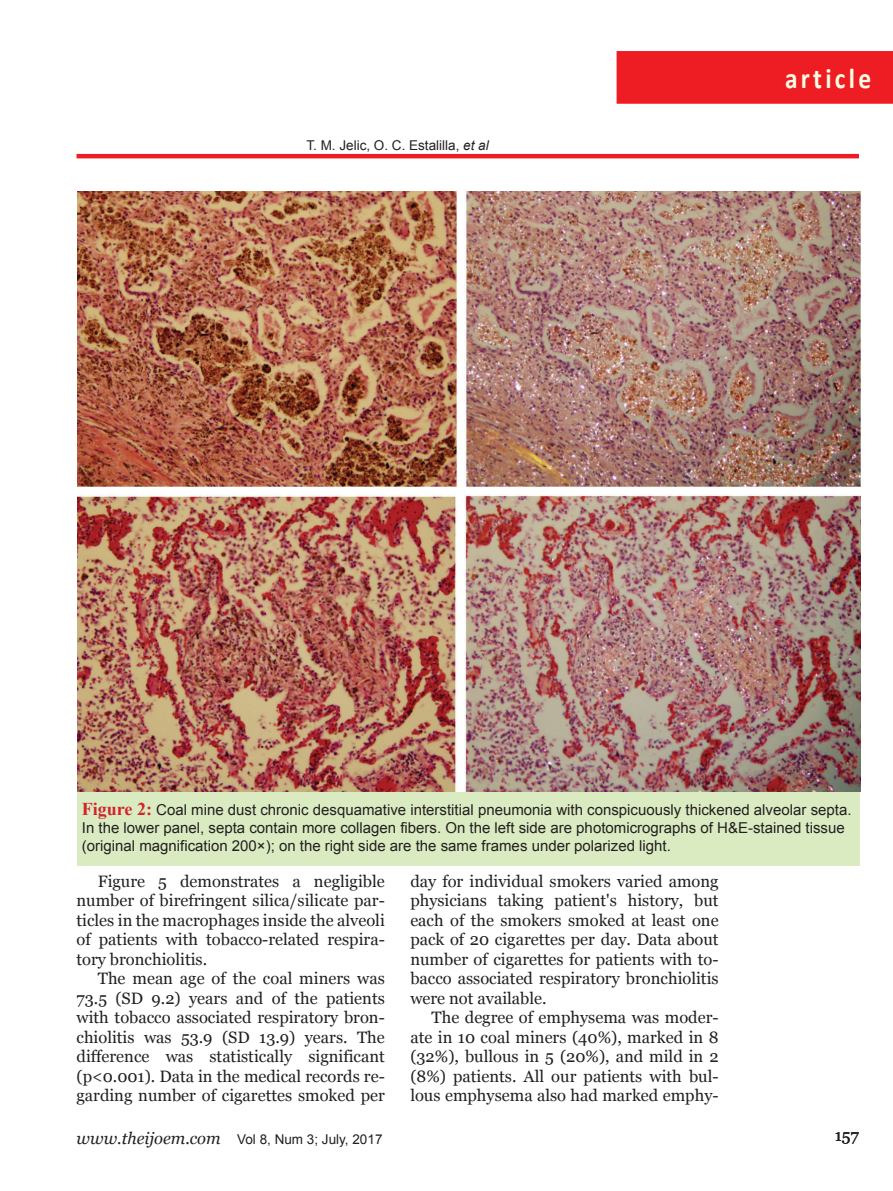
<style>
.page{position:relative;width:893px;height:1191px;background:#fff}
.page>*{position:absolute;margin:0;border:0;box-sizing:border-box;transform-origin:0 0}
.t1{font:700 28.8px "Calibri";letter-spacing:.13em;color:#fffce4;scale:.88 1}
.body{font:16.5px/19.5px "Georgia";color:#231f20;text-align:justify}
.Legend{font:15px/18px "Arial";color:#231f20}
.Running_Auth{font:13.5px "Arial";color:#231f20}
.s1{font-style:italic}
.s2{font-family:"Times New Roman";font-weight:700;font-size:18px;color:#d1232a}
.s3{font-family:"Georgia";font-style:italic;font-size:16.5px}
</style>
<div class="page">
<hr style="left:77px;top:154px;width:782px;height:4px;background:#ee1d23">
<div style="left:617px;top:51px;width:276px;height:53px;background:#ee1d23"></div>
<img style="left:78px;top:191px;width:782px;height:600px">
<div style="left:78px;top:791px;width:782px;height:74px;background:#daeac1"></div>
<p class="Running_Auth" style="left:306px;top:136px;width:184px">T. M. Jelic, O. C. Estalilla, <span class="s1">et al</span></p>
<h1 class="t1" style="left:785px;top:60px;width:99px">article</h1>
<p class="Legend" style="left:82px;top:801px;width:771px"><span class="s2">Figure 2:</span> Coal mine dust chronic desquamative interstitial pneumonia with conspicuously thickened alveolar septa.<br>In the lower panel, septa contain more collagen fibers. On the left side are photomicrographs of H&amp;E-stained tissue (original magnification 200×); on the right side are the same frames under polarized light.</p>
<p class="body" style="left:77px;top:871px;width:310px;text-indent:21px">Figure 5 demonstrates a negligible number of birefringent silica/silicate par&shy;ticles in the macrophages inside the alveoli of patients with tobacco-related respira&shy;tory bronchiolitis.</p>
<p class="body" style="left:77px;top:968px;width:310px;text-indent:21px">The mean age of the coal miners was 73.5 (SD 9.2) years and of the patients with tobacco associated respiratory bron&shy;chiolitis was 53.9 (SD 13.9) years. The difference was statistically significant (p&lt;0.001). Data in the medical records re&shy;garding number of cigarettes smoked per</p>
<p class="body" style="left:410px;top:871px;width:310px">day for individual smokers varied among physicians taking patient's history, but each of the smokers smoked at least one pack of 20 cigarettes per day. Data about number of cigarettes for patients with to&shy;bacco associated respiratory bronchiolitis were not available.</p>
<p class="body" style="left:410px;top:1007px;width:310px;text-indent:21px">The degree of emphysema was moder&shy;ate in 10 coal miners (40%), marked in 8 (32%), bullous in 5 (20%), and mild in 2 (8%) patients. All our patients with bul&shy;lous emphysema also had marked emphy-</p>
<p class="Running_Auth" style="left:77px;top:1130px;width:307px"><span class="s3">www.theijoem.com</span> Vol 8, Num 3; July, 2017</p>
<p class="body" style="left:835px;top:1125px;width:26px">157</p>
</div>
